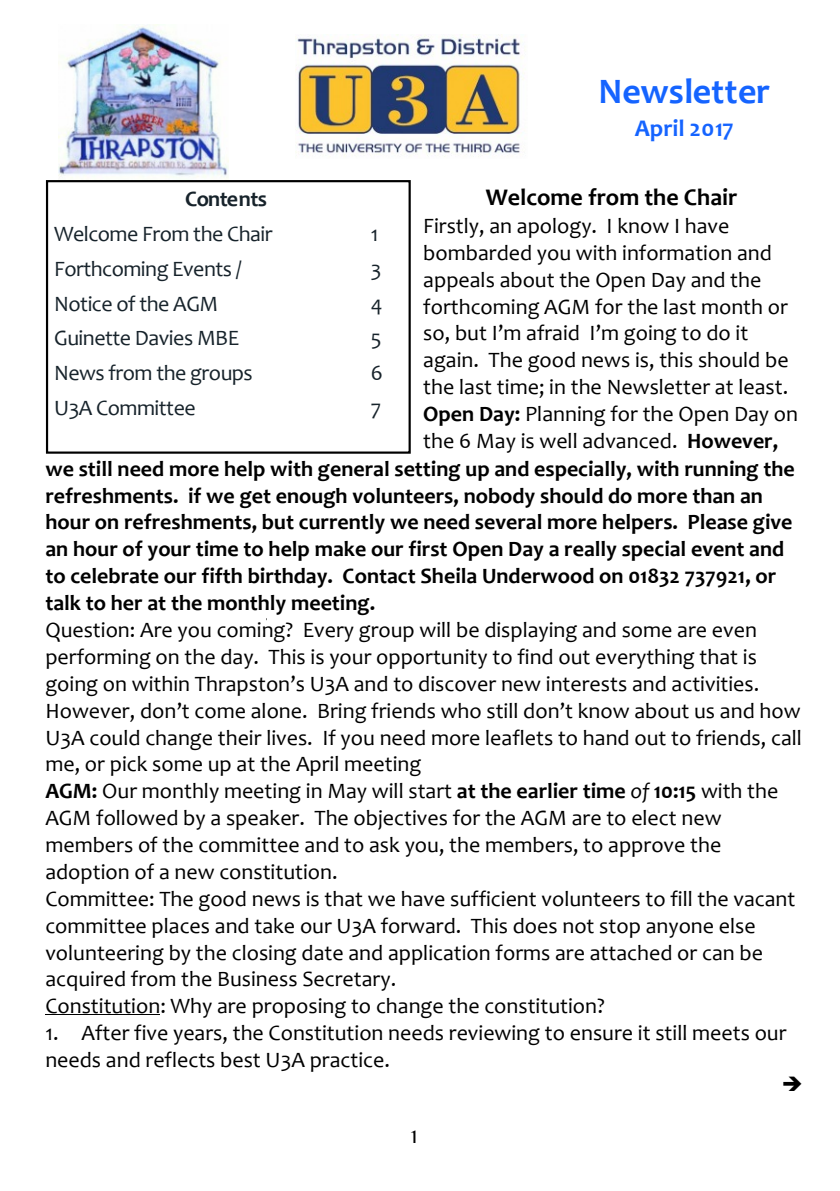
<style>
.page{position:relative;width:840px;height:1191px;background:#fff}
.page>*{position:absolute;margin:0;border:0;box-sizing:border-box;transform-origin:0 0}
.t1{font:700 36px "Candara";color:#1564ff}
.t2{font:700 24px "Candara";color:#000}
.t3{font:700 24px "Candara";color:#1564ff}
.t4{font:24px "Times New Roman";color:#000}
.t5{font:22px/26.8px "Candara";color:#000}
.t6{font:700 22px/26.8px "Candara";color:#000}
.t7{font:22px "Candara";letter-spacing:-.025em;color:#17232b}
.t8{font:700 22px "Candara";letter-spacing:-.025em;color:#17232b}
.s1{font-weight:700}
.s2{font-style:italic}
</style>
<div class="page">
<hr style="left:45px;top:1014px;width:115px;height:1px;background:#000">
<img style="left:295px;top:34px;width:230px;height:123px">
<img style="left:58px;top:24px;width:170px;height:154px">
<div style="left:46px;top:180px;width:364px;height:274px;border:2px solid #000"></div>
<p class="t8" style="left:185px;top:190px;width:83px">Contents</p>
<p class="t7" style="left:54px;top:225px;width:220px">Welcome From the Chair</p>
<p class="t7" style="left:370px;top:225px;width:9px">1</p>
<p class="t7" style="left:54px;top:260px;width:189px">Forthcoming Events /</p>
<p class="t7" style="left:370px;top:260px;width:12px">3</p>
<p class="t7" style="left:54px;top:294px;width:165px">Notice of the AGM</p>
<p class="t7" style="left:370px;top:294px;width:13px">4</p>
<p class="t7" style="left:54px;top:329px;width:186px">Guinette Davies MBE</p>
<p class="t7" style="left:370px;top:329px;width:12px">5</p>
<p class="t7" style="left:54px;top:364px;width:200px">News from the groups</p>
<p class="t7" style="left:370px;top:364px;width:14px">6</p>
<p class="t7" style="left:54px;top:399px;width:143px">U3A Committee</p>
<p class="t7" style="left:370px;top:399px;width:12px">7</p>
<h1 class="t1" style="left:598px;top:77px;width:173px">Newsletter</h1>
<p class="t3" style="left:634px;top:118px;width:100px">April 2017</p>
<p class="t2" style="left:485px;top:188px;width:253px">Welcome from the Chair</p>
<p class="t5" style="left:423px;top:214px;width:376px">Firstly, an apology. I know I have bombarded you with information and appeals about the Open Day and the forthcoming AGM for the last month or so, but I’m afraid I’m going to do it again. The good news is, this should be the last time; in the Newsletter at least.<br><span class="s1">Open Day:</span> Planning for the Open Day on the 6 May is well advanced. <span class="s1">However,</span></p>
<p class="t6" style="left:45px;top:457px;width:750px">we still need more help with general setting up and especially, with running the refreshments. if we get enough volunteers, nobody should do more than an hour on refreshments, but currently we need several more helpers. Please give an hour of your time to help make our first Open Day a really special event and to celebrate our fifth birthday. Contact Sheila Underwood on 01832 737921, or talk to her at the monthly meeting.</p>
<p class="t5" style="left:45px;top:618px;width:757px">Question: Are you coming? Every group will be displaying and some are even performing on the day. This is your opportunity to find out everything that is going on within Thrapston’s U3A and to discover new interests and activities.<br>However, don’t come alone. Bring friends who still don’t know about us and how U3A could change their lives. If you need more leaflets to hand out to friends, call me, or pick some up at the April meeting<br><span class="s1">AGM:</span> Our monthly meeting in May will start <span class="s1">at the earlier time</span> <span class="s2">of</span> <span class="s1">10:15</span> with the AGM followed by a speaker. The objectives for the AGM are to elect new members of the committee and to ask you, the members, to approve the adoption of a new constitution.<br>Committee: The good news is that we have sufficient volunteers to fill the vacant committee places and take our U3A forward. This does not stop anyone else volunteering by the closing date and application forms are attached or can be acquired from the Business Secretary.<br>Constitution: Why are proposing to change the constitution?</p>
<p class="t5" style="left:45px;top:1021px;width:742px">1. After five years, the Constitution needs reviewing to ensure it still meets our needs and reflects best U3A practice.</p>
<p class="t4" style="left:408px;top:1130px;width:13px">1</p>
</div>
